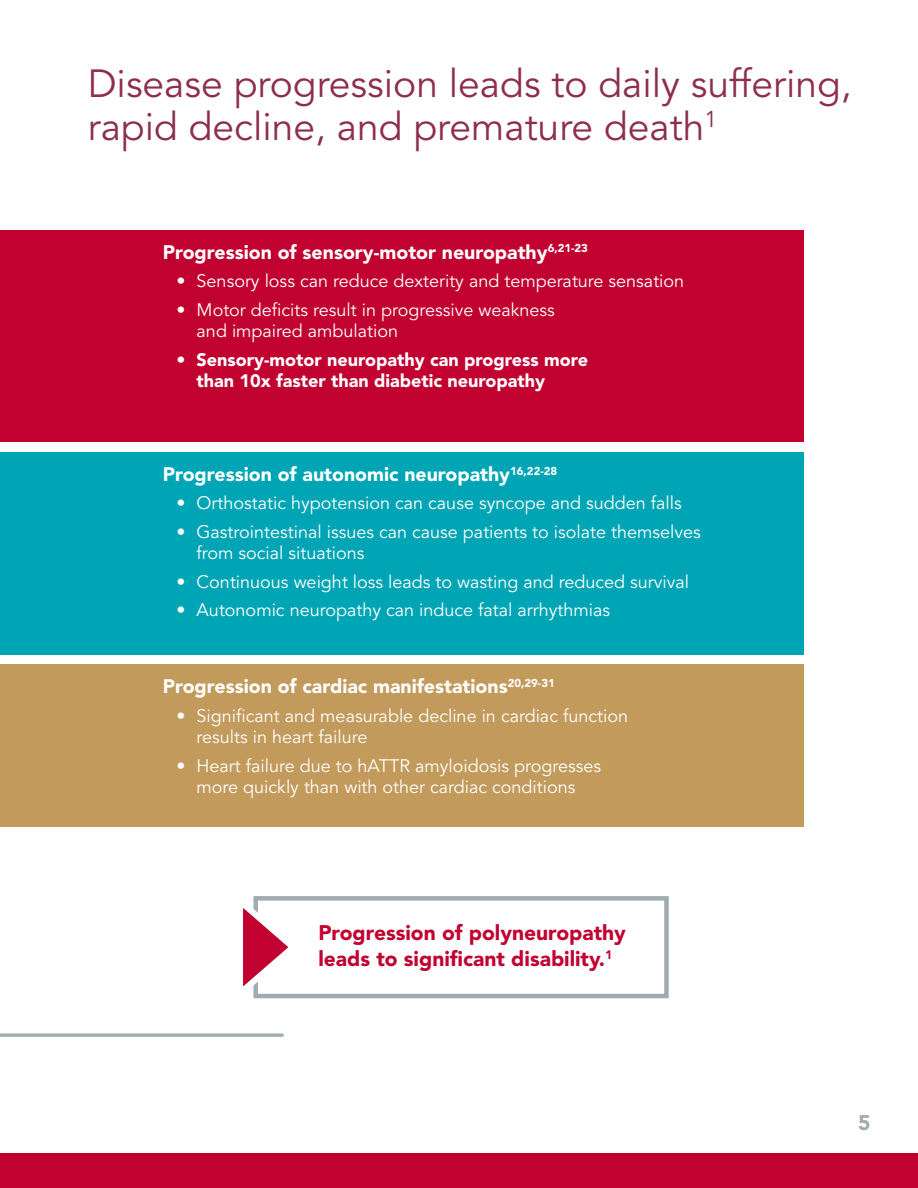
<style>
.page{position:relative;width:918px;height:1188px;background:#fff}
.page>*{position:absolute;margin:0;border:0;box-sizing:border-box;transform-origin:0 0}
.t1{font:39px/43.5px "Avenir LT Std";color:#8d2f4c}
.t2{font:900 21px/25.2px "Avenir LT Std";color:#c10230}
.t3{font:900 21px "Avenir LT Std";color:#a1abb2}
.t4{font:900 19.5px "Avenir LT Std";color:#fff}
.t5{font:18px/21.6px "Avenir LT Std";color:#fff}
.t6{font:900 18px/21.6px "Avenir LT Std";color:#fff}
.s1{font-weight:400}
</style>
<div class="page">
<div style="left:0;top:230px;width:804px;height:212px;background:#c10230"></div>
<div style="left:0;top:452px;width:804px;height:202px;background:#00a5b5"></div>
<div style="left:0;top:664px;width:804px;height:163px;background:#c29a5b"></div>
<div style="left:253px;top:896px;width:416px;height:102px;background:#fff;border:4px solid #a1abb2"></div>
<svg style="left:286px;top:896px;width:13px;height:102px"></svg>
<svg style="left:0;top:654px;width:286px;height:383px"></svg>
<div style="left:0;top:1153px;width:918px;height:35px;background:#c10230"></div>
<h1 class="t1" style="left:88px;top:63px;width:766px">Disease progression leads to daily suffering, rapid decline, and premature death<sup>1</sup></h1>
<p class="t4" style="left:163px;top:240px;width:427px">Progression of sensory-motor neuropathy<sup>6,21-23</sup></p>
<p class="t5" style="left:176px;top:271px;width:509px">• Sensory loss can reduce dexterity and temperature sensation</p>
<p class="t5" style="left:197px;top:299px;width:360px;text-indent:-20px">• Motor deficits result in progressive weakness and impaired ambulation</p>
<p class="t6" style="left:197px;top:348px;width:393px;text-indent:-20px"><span class="s1">•</span> Sensory-motor neuropathy can progress more than 10x faster than diabetic neuropathy</p>
<p class="t4" style="left:163px;top:462px;width:396px">Progression of autonomic neuropathy<sup>16,22-28</sup></p>
<p class="t5" style="left:176px;top:493px;width:507px">• Orthostatic hypotension can cause syncope and sudden falls</p>
<p class="t5" style="left:197px;top:521px;width:506px;text-indent:-20px">• Gastrointestinal issues can cause patients to isolate themselves from social situations</p>
<p class="t5" style="left:176px;top:571px;width:514px">• Continuous weight loss leads to wasting and reduced survival</p>
<p class="t5" style="left:176px;top:600px;width:435px">• Autonomic neuropathy can induce fatal arrhythmias</p>
<p class="t4" style="left:163px;top:675px;width:393px">Progression of cardiac manifestations<sup>20,29-31</sup></p>
<p class="t5" style="left:197px;top:705px;width:433px;text-indent:-20px">• Significant and measurable decline in cardiac function results in heart failure</p>
<p class="t5" style="left:176px;top:755px;width:426px;text-align:center">• Heart failure due to hATTR amyloidosis progresses more quickly than with other cardiac conditions</p>
<p class="t2" style="left:318px;top:921px;width:309px">Progression of polyneuropathy leads to significant disability.<sup>1</sup></p>
<p class="t3" style="left:858px;top:1110px;width:14px">5</p>
</div>
